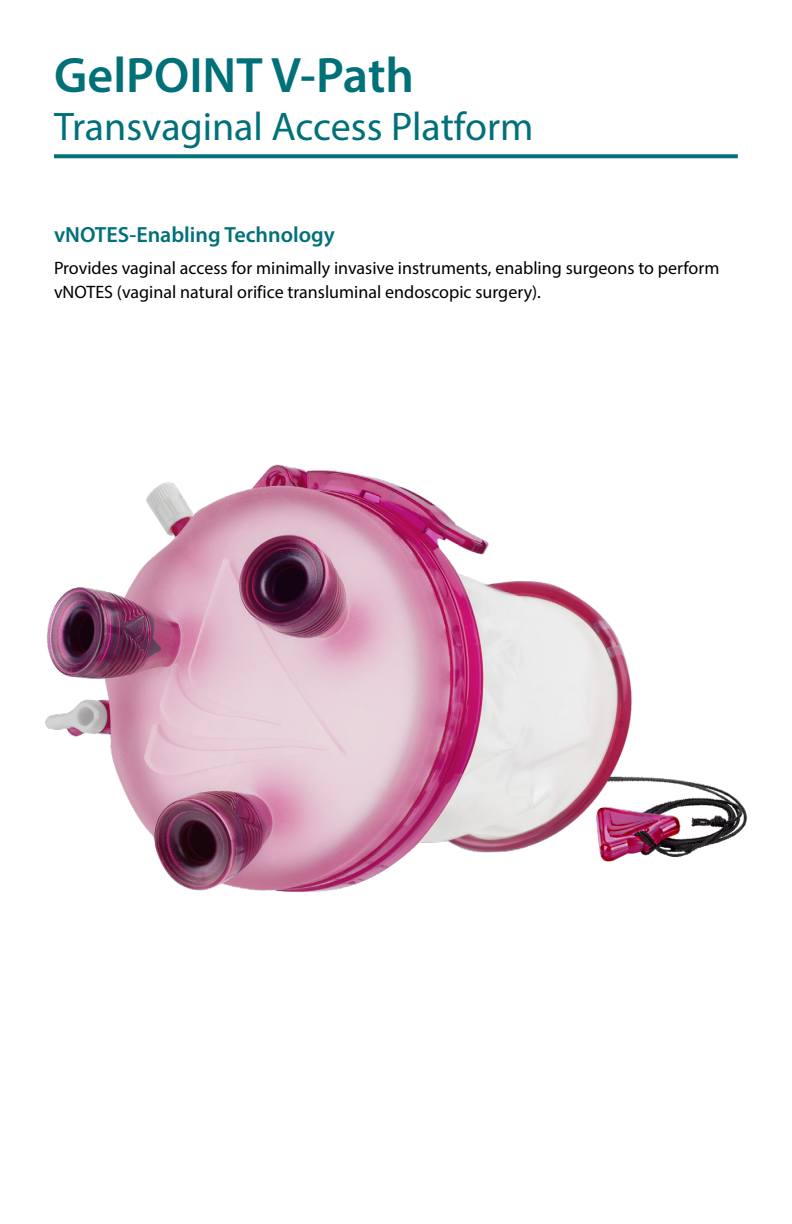
<style>
.page{position:relative;width:792px;height:1224px;background:#fff}
.page>*{position:absolute;margin:0;border:0;box-sizing:border-box;transform-origin:0 0}
.t1{font:600 50px "Myriad Pro";color:#007079}
.t2{font:40px "Myriad Pro";color:#007079}
.t3{font:600 22px "Myriad Pro";color:#007079}
.t4{font:18px/24px "Myriad Pro";color:#000}
</style>
<div class="page">
<svg style="left:54px;top:154px;width:684px;height:4px;background:#117981"></svg>
<img style="left:45px;top:464px;width:702px;height:428px">
<h1 class="t1" style="left:54px;top:43px;width:362px">GelPOINT V-Path</h1>
<h2 class="t2" style="left:54px;top:102px;width:481px">Transvaginal Access Platform</h2>
<p class="t3" style="left:54px;top:221px;width:282px">vNOTES-Enabling Technology</p>
<p class="t4" style="left:54px;top:255px;width:667px">Provides vaginal access for minimally invasive instruments, enabling surgeons to perform vNOTES (vaginal natural orifice transluminal endoscopic surgery).</p>
</div>
